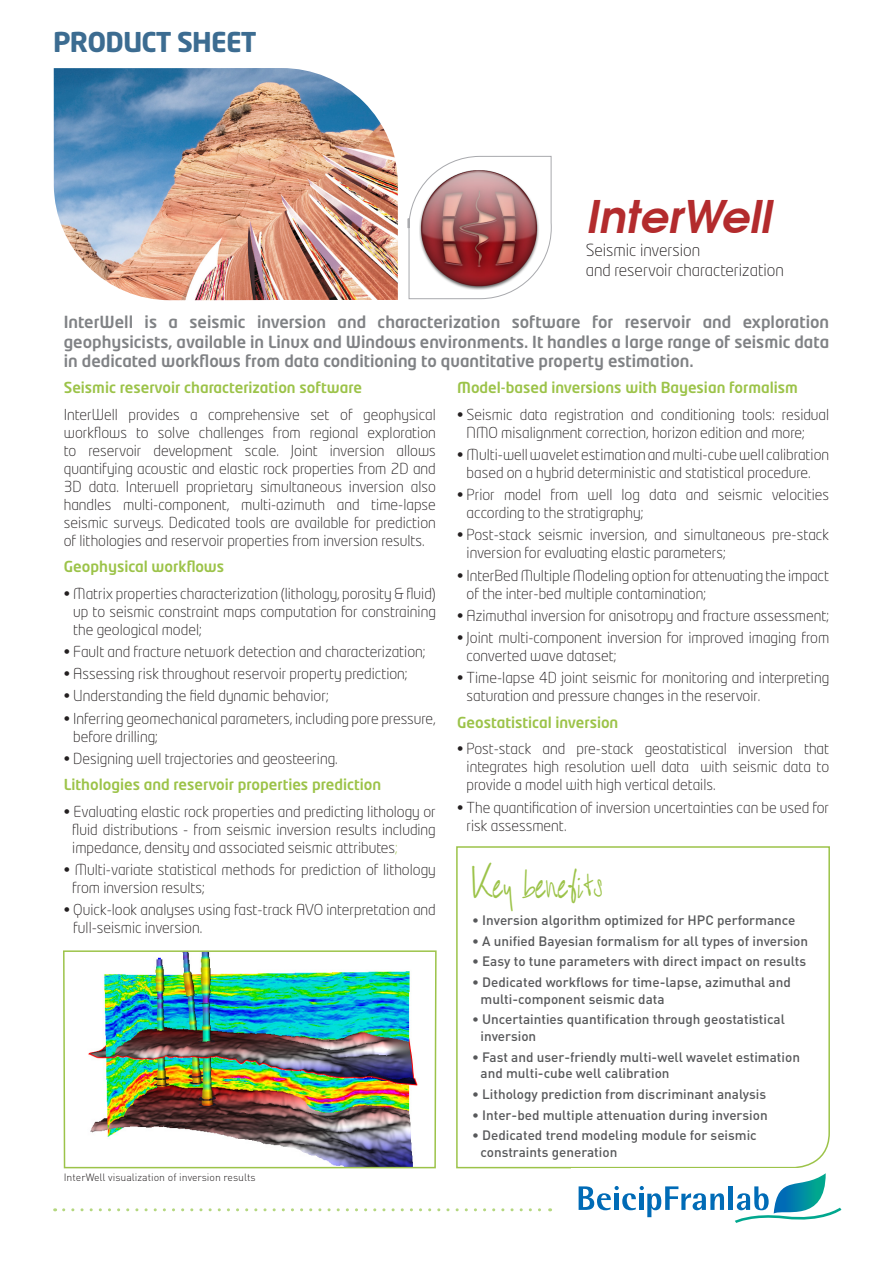
<style>
.page{position:relative;width:893px;height:1263px;background:#fff}
.page>*{position:absolute;margin:0;border:0;box-sizing:border-box;transform-origin:0 0}
.TexteCourant{font:46.5px "beicip";color:#9cc349}
.t1{font:italic 600 45px "Avant Garde";color:#b32b2d}
.t2{font:700 27px "Neo Tech Std";letter-spacing:-.03em;color:#3c6c91}
.t3{font:500 16.5px/19.5px "Neo Tech Std";color:#808285;text-align:justify}
.t4{font:300 16.5px "Neo Tech Std";color:#231f20}
.TexteCourant-2{font:300 15px/18px "Neo Tech Std";color:#231f20}
.InterVert{font:500 15px "Neo Tech Std";color:#9cc349}
.TexteBenefits{font:500 13.5px/16.5px "DIN Pro";color:#57585a}
.TexteCourant-3{font:300 10.5px "DIN Pro";color:#231f20}
.s1{color:#9cc349}
</style>
<div class="page">
<svg style="left:456px;top:846px;width:374px;height:323px"></svg>
<div style="left:571px;top:1168px;width:279px;height:58px;background:#fff"></div>
<hr style="left:729px;top:1186px;width:4px;height:24px;background:#006bb6">
<svg style="left:579px;top:1186px;width:145px;height:31px"></svg>
<svg style="left:735px;top:1173px;width:106px;height:50px"></svg>
<svg style="left:64px;top:1208px;width:487px;height:3px"></svg>
<img style="left:63px;top:950px;width:374px;height:219px">
<img style="left:54px;top:68px;width:344px;height:232px">
<svg style="left:407px;top:156px;width:145px;height:143px"></svg>
<p class="t2" style="left:53px;top:25px;width:205px">PRODUCT SHEET</p>
<p class="t1" style="left:586px;top:187px;width:197px">InterWell</p>
<p class="t4" style="left:586px;top:240px;width:116px">Seismic inversion</p>
<p class="t4" style="left:586px;top:260px;width:200px">and reservoir characterization</p>
<p class="t3" style="left:64px;top:312px;width:767px">InterWell is a seismic inversion and characterization software for reservoir and exploration geophysicists, available in Linux and Windows environments. It handles a large range of seismic data in dedicated workflows from data conditioning to quantitative property estimation.</p>
<p class="InterVert" style="left:64px;top:378px;width:300px">Seismic reservoir characterization software</p>
<p class="TexteCourant-2" style="left:64px;top:405px;width:374px;text-align:justify">InterWell provides a comprehensive set of geophysical workflows to solve challenges from regional exploration to reservoir development scale. Joint inversion allows quantifying acoustic and elastic rock properties from 2D and 3D data. Interwell proprietary simultaneous inversion also handles multi-component, multi-azimuth and time-lapse seismic surveys. Dedicated tools are available for prediction of lithologies and reservoir properties from inversion results.</p>
<p class="InterVert" style="left:64px;top:557px;width:162px">Geophysical workflows</p>
<p class="TexteCourant-2" style="left:73px;top:584px;width:364px;text-align:justify;text-indent:-9px">• Matrix properties characterization (lithology, porosity &amp; fluid) up to seismic constraint maps computation for constraining the geological model;</p>
<p class="TexteCourant-2" style="left:64px;top:642px;width:363px">• Fault and fracture network detection and characterization;</p>
<p class="TexteCourant-2" style="left:64px;top:665px;width:345px">• Assessing risk throughout reservoir property prediction;</p>
<p class="TexteCourant-2" style="left:64px;top:687px;width:266px">• Understanding the field dynamic behavior;</p>
<p class="TexteCourant-2" style="left:73px;top:709px;width:364px;text-indent:-9px">• Inferring geomechanical parameters, including pore pressure, before drilling;</p>
<p class="TexteCourant-2" style="left:64px;top:749px;width:275px">• Designing well trajectories and geosteering.</p>
<p class="InterVert" style="left:64px;top:775px;width:319px">Lithologies and reservoir properties prediction</p>
<p class="TexteCourant-2" style="left:72px;top:802px;width:365px;text-align:justify;text-indent:-9px">• Evaluating elastic rock properties and predicting lithology or fluid distributions - from seismic inversion results including impedance, density and associated seismic attributes<span class="s1">;</span></p>
<p class="TexteCourant-2" style="left:72px;top:861px;width:365px;text-indent:-9px">• Multi-variate statistical methods for prediction of lithology from inversion results;</p>
<p class="TexteCourant-2" style="left:73px;top:901px;width:364px;text-indent:-9px">• Quick-look analyses using fast-track AVO interpretation and full-seismic inversion.</p>
<p class="InterVert" style="left:457px;top:378px;width:342px">Model-based inversions with Bayesian formalism</p>
<p class="TexteCourant-2" style="left:467px;top:405px;width:364px;text-indent:-9px">• Seismic data registration and conditioning tools: residual<br>NMO misalignment correction, horizon edition and more;</p>
<p class="TexteCourant-2" style="left:457px;top:445px;width:374px;text-align:center">• Multi-well wavelet estimation and multi-cube well calibration based on a hybrid deterministic and statistical procedure.</p>
<p class="TexteCourant-2" style="left:467px;top:486px;width:364px;text-indent:-9px">• Prior model from well log data and seismic velocities according to the stratigraphy;</p>
<p class="TexteCourant-2" style="left:467px;top:526px;width:364px;text-indent:-9px">• Post-stack seismic inversion, and simultaneous pre-stack inversion for evaluating elastic parameters;</p>
<p class="TexteCourant-2" style="left:467px;top:566px;width:364px;text-indent:-9px">• InterBed Multiple Modeling option for attenuating the impact of the inter-bed multiple contamination;</p>
<p class="TexteCourant-2" style="left:457px;top:606px;width:374px">• Azimuthal inversion for anisotropy and fracture assessment;</p>
<p class="TexteCourant-2" style="left:467px;top:629px;width:364px;text-indent:-9px">• Joint multi-component inversion for improved imaging from converted wave dataset;</p>
<p class="TexteCourant-2" style="left:467px;top:669px;width:364px;text-indent:-9px">• Time-lapse 4D joint seismic for monitoring and interpreting saturation and pressure changes in the reservoir.</p>
<p class="InterVert" style="left:457px;top:713px;width:163px">Geostatistical inversion</p>
<p class="TexteCourant-2" style="left:467px;top:740px;width:364px;text-align:justify;text-indent:-9px">• Post-stack and pre-stack geostatistical inversion that integrates high resolution well data with seismic data to provide a model with high vertical details.</p>
<p class="TexteCourant-2" style="left:467px;top:798px;width:364px;text-indent:-9px">• The quantification of inversion uncertainties can be used for risk assessment.</p>
<p class="TexteCourant" style="left:472px;top:862px;width:133px">Key benefits</p>
<p class="TexteBenefits" style="left:472px;top:911px;width:325px">• Inversion algorithm optimized for HPC performance</p>
<p class="TexteBenefits" style="left:472px;top:932px;width:338px">• A unified Bayesian formalism for all types of inversion</p>
<p class="TexteBenefits" style="left:472px;top:953px;width:336px">• Easy to tune parameters with direct impact on results</p>
<p class="TexteBenefits" style="left:480px;top:973px;width:312px;text-indent:-9px">• Dedicated workflows for time-lapse, azimuthal and multi-component seismic data</p>
<p class="TexteBenefits" style="left:480px;top:1011px;width:306px;text-indent:-9px">• Uncertainties quantification through geostatistical inversion</p>
<p class="TexteBenefits" style="left:480px;top:1048px;width:321px;text-indent:-9px">• Fast and user-friendly multi-well wavelet estimation and multi-cube well calibration</p>
<p class="TexteBenefits" style="left:472px;top:1085px;width:296px">• Lithology prediction from discriminant analysis</p>
<p class="TexteBenefits" style="left:472px;top:1106px;width:297px">• Inter-bed multiple attenuation during inversion</p>
<p class="TexteBenefits" style="left:480px;top:1127px;width:278px;text-indent:-9px">• Dedicated trend modeling module for seismic constraints generation</p>
<p class="TexteCourant-3" style="left:64px;top:1170px;width:193px">InterWell visualization of inversion results</p>
</div>
